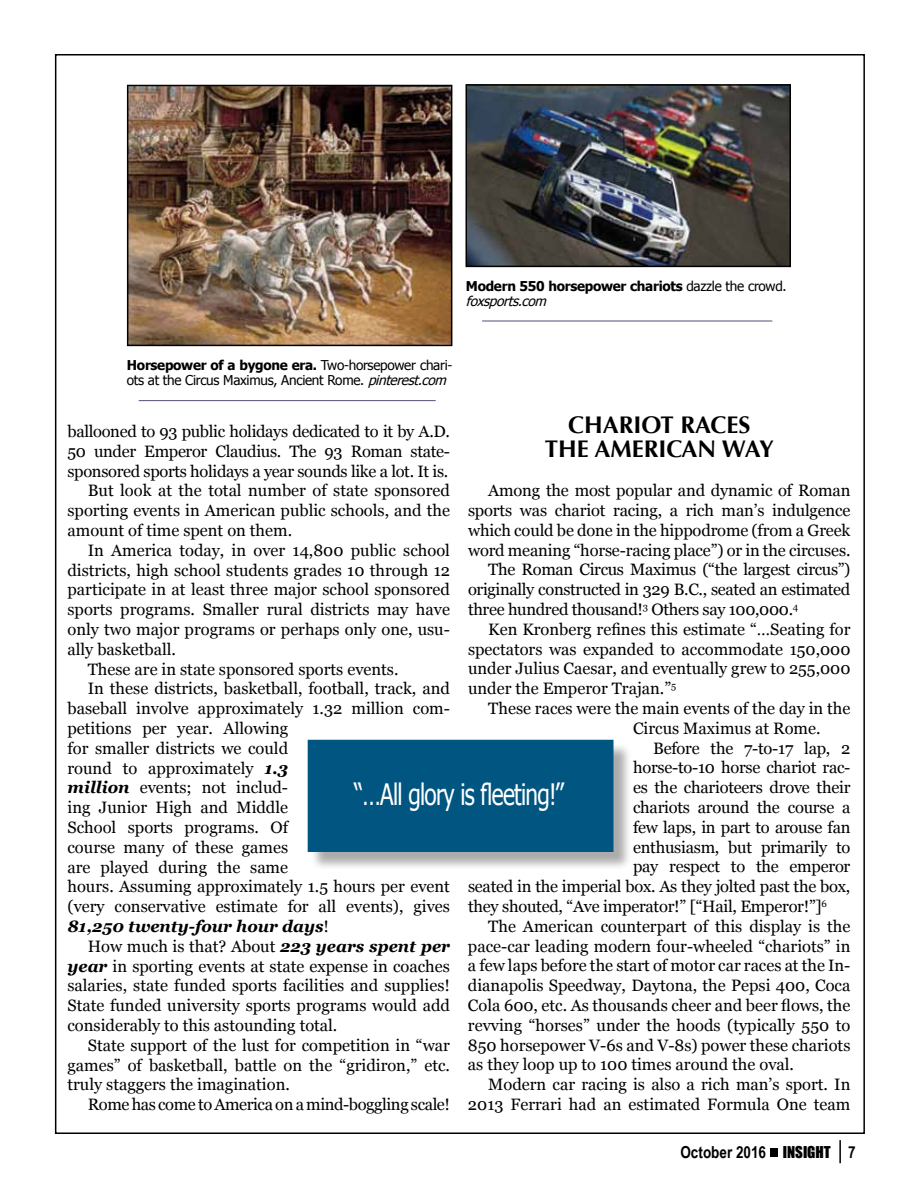
<style>
.page{position:relative;width:918px;height:1188px;background:#fff}
.page>*{position:absolute;margin:0;border:0;box-sizing:border-box;transform-origin:0 0}
.t1{font:29.4px "Tahoma";letter-spacing:-.03em;color:#fff;scale:.76 1}
.t2{font:700 24px/24px "Optima";color:#000;text-align:center}
.t3{font:16.5px "Georgia";color:#000}
.t4{font:16.5px "Georgia";letter-spacing:-.02em;color:#000}
.t5{font:16.5px "Georgia";letter-spacing:-.025em;color:#000}
.t6{font:italic 700 16.5px "Georgia";color:#000}
.t7{font:700 16.5px "Arial Narrow";color:#000}
.t8{font:13.5px/15px "Tahoma";letter-spacing:-.02em;color:#000}
.t9{font:700 13.5px/15px "Tahoma";letter-spacing:-.02em;color:#000}
.s1{font-weight:400}
.s2{font-weight:400;font-style:italic}
.s3{font-weight:700}
.s4{font-style:italic}
.s5{font-weight:700;font-style:italic}
.s6{font-weight:400;font-style:normal}
.s7{font-family:"Impact";font-weight:400;font-size:15px}
</style>
<div class="page">
<hr style="left:839px;top:1140px;width:2px;height:23px;background:#000">
<div style="left:770px;top:1148px;width:8px;height:8px;background:#000"></div>
<img style="left:130px;top:88px;width:319px;height:255px">
<div style="left:127px;top:85px;width:325px;height:261px;border:2px solid #000"></div>
<img style="left:469px;top:87px;width:319px;height:177px">
<div style="left:466px;top:84px;width:325px;height:183px;border:2px solid #000"></div>
<hr style="left:139px;top:400px;width:297px;height:1px;background:#5a4b76">
<hr style="left:482px;top:321px;width:290px;height:1px;background:#5a4b76">
<div style="left:310px;top:742px;width:322px;height:129px;background:#000;opacity:.33"></div>
<div style="left:308px;top:740px;width:306px;height:112px;background:#005581"></div>
<p class="t9" style="left:466px;top:278px;width:322px">Modern 550 horsepower chariots <span class="s1">dazzle the crowd. </span><span class="s2">foxsports.com</span></p>
<p class="t8" style="left:127px;top:357px;width:327px"><span class="s3">Horsepower of a bygone era.</span> Two-horsepower chari&shy;ots at the Circus Maximus, Ancient Rome. <span class="s4">pinterest.com</span></p>
<h2 class="t2" style="left:545px;top:413px;width:231px">CHARIOT RACES<br>THE AMERICAN WAY</h2>
<p class="t3" style="left:488px;top:478px;width:364px">Among the most popular and dynamic of Roman</p>
<p class="t3" style="left:468px;top:498px;width:384px">sports was chariot racing, a rich man’s indulgence</p>
<p class="t3" style="left:468px;top:518px;width:384px">which could be done in the hippodrome (from a Greek</p>
<p class="t3" style="left:468px;top:538px;width:384px">word meaning “horse-racing place”) or in the circuses.</p>
<p class="t4" style="left:488px;top:558px;width:364px">The Roman Circus Maximus (“the largest circus”)</p>
<p class="t4" style="left:468px;top:577px;width:384px">originally constructed in 329 B.C., seated an estimated</p>
<p class="t4" style="left:468px;top:597px;width:332px">three hundred thousand!<sup>3</sup> Others say 100,000.<sup>4</sup></p>
<p class="t3" style="left:488px;top:617px;width:364px">Ken Kronberg refines this estimate “…Seating for</p>
<p class="t3" style="left:468px;top:637px;width:384px">spectators was expanded to accommodate 150,000</p>
<p class="t3" style="left:468px;top:657px;width:384px">under Julius Caesar, and eventually grew to 255,000</p>
<p class="t3" style="left:468px;top:676px;width:210px">under the Emperor Trajan.”<sup>5</sup></p>
<p class="t3" style="left:488px;top:696px;width:364px">These races were the main events of the day in the</p>
<p class="t3" style="left:633px;top:716px;width:189px">Circus Maximus at Rome.</p>
<p class="t3" style="left:653px;top:736px;width:199px">Before the 7-to-17 lap, 2</p>
<p class="t3" style="left:633px;top:756px;width:219px">horse-to-10 horse chariot rac-</p>
<p class="t3" style="left:633px;top:775px;width:219px">es the charioteers drove their</p>
<p class="t3" style="left:633px;top:795px;width:219px">chariots around the course a</p>
<p class="t3" style="left:633px;top:815px;width:219px">few laps, in part to arouse fan</p>
<p class="t3" style="left:633px;top:835px;width:219px">enthusiasm, but primarily to</p>
<p class="t3" style="left:633px;top:855px;width:219px">pay respect to the emperor</p>
<p class="t3" style="left:468px;top:874px;width:384px">seated in the imperial box. As they jolted past the box,</p>
<p class="t3" style="left:468px;top:894px;width:361px">they shouted, “Ave imperator!” [“Hail, Emperor!”]<sup>6</sup></p>
<p class="t3" style="left:488px;top:914px;width:364px">The American counterpart of this display is the</p>
<p class="t3" style="left:468px;top:934px;width:384px">pace-car leading modern four-wheeled “chariots” in</p>
<p class="t3" style="left:468px;top:954px;width:384px">a few laps before the start of motor car races at the In-</p>
<p class="t3" style="left:468px;top:973px;width:384px">dianapolis Speedway, Daytona, the Pepsi 400, Coca</p>
<p class="t3" style="left:468px;top:993px;width:384px">Cola 600, etc. As thousands cheer and beer flows, the</p>
<p class="t3" style="left:468px;top:1013px;width:384px">revving “horses” under the hoods (typically 550 to</p>
<p class="t3" style="left:468px;top:1033px;width:384px">850 horsepower V-6s and V-8s) power these chariots</p>
<p class="t3" style="left:468px;top:1053px;width:328px">as they loop up to 100 times around the oval.</p>
<p class="t3" style="left:488px;top:1072px;width:364px">Modern car racing is also a rich man’s sport. In</p>
<p class="t3" style="left:468px;top:1092px;width:384px">2013 Ferrari had an estimated Formula One team</p>
<p class="t4" style="left:68px;top:419px;width:384px">ballooned to 93 public holidays dedicated to it by A.D.</p>
<p class="t4" style="left:68px;top:439px;width:384px">50 under Emperor Claudius. The 93 Roman state-</p>
<p class="t4" style="left:68px;top:459px;width:382px">sponsored sports holidays a year sounds like a lot. It is.</p>
<p class="t3" style="left:88px;top:479px;width:364px">But look at the total number of state sponsored</p>
<p class="t3" style="left:68px;top:498px;width:384px">sporting events in American public schools, and the</p>
<p class="t3" style="left:68px;top:518px;width:226px">amount of time spent on them.</p>
<p class="t3" style="left:88px;top:538px;width:364px">In America today, in over 14,800 public school</p>
<p class="t3" style="left:68px;top:558px;width:384px">districts, high school students grades 10 through 12</p>
<p class="t3" style="left:68px;top:578px;width:384px">participate in at least three major school sponsored</p>
<p class="t3" style="left:68px;top:597px;width:384px">sports programs. Smaller rural districts may have</p>
<p class="t3" style="left:68px;top:617px;width:384px">only two major programs or perhaps only one, usu-</p>
<p class="t3" style="left:68px;top:637px;width:110px">ally basketball.</p>
<p class="t3" style="left:88px;top:657px;width:312px">These are in state sponsored sports events.</p>
<p class="t3" style="left:88px;top:677px;width:364px">In these districts, basketball, football, track, and</p>
<p class="t3" style="left:68px;top:696px;width:384px">baseball involve approximately 1.32 million com-</p>
<p class="t3" style="left:68px;top:716px;width:222px">petitions per year. Allowing</p>
<p class="t3" style="left:68px;top:736px;width:222px">for smaller districts we could</p>
<p class="t3" style="left:68px;top:756px;width:222px">round to approximately <span class="s5">1.3</span></p>
<p class="t3" style="left:68px;top:776px;width:222px"><span class="s5">million</span> events; not includ-</p>
<p class="t3" style="left:68px;top:795px;width:222px">ing Junior High and Middle</p>
<p class="t3" style="left:68px;top:815px;width:222px">School sports programs. Of</p>
<p class="t3" style="left:68px;top:835px;width:222px">course many of these games</p>
<p class="t3" style="left:68px;top:855px;width:222px">are played during the same</p>
<p class="t3" style="left:68px;top:875px;width:384px">hours. Assuming approximately 1.5 hours per event</p>
<p class="t3" style="left:68px;top:894px;width:384px">(very conservative estimate for all events), gives</p>
<p class="t6" style="left:68px;top:914px;width:263px">81,250 twenty-four hour days<span class="s6">!</span></p>
<p class="t3" style="left:88px;top:934px;width:364px">How much is that? About <span class="s5">223 years spent per</span></p>
<p class="t3" style="left:68px;top:954px;width:384px"><span class="s5">year</span> in sporting events at state expense in coaches</p>
<p class="t3" style="left:68px;top:974px;width:384px">salaries, state funded sports facilities and supplies!</p>
<p class="t3" style="left:68px;top:993px;width:384px">State funded university sports programs would add</p>
<p class="t3" style="left:68px;top:1013px;width:271px">considerably to this astounding total.</p>
<p class="t3" style="left:88px;top:1033px;width:364px">State support of the lust for competition in “war</p>
<p class="t3" style="left:68px;top:1053px;width:384px">games” of basketball, battle on the “gridiron,” etc.</p>
<p class="t3" style="left:68px;top:1073px;width:224px">truly staggers the imagination.</p>
<p class="t5" style="left:88px;top:1092px;width:364px">Rome has come to America on a mind-boggling scale!</p>
<h1 class="t1" style="left:354px;top:775px;width:277px">“…All glory is fleeting!”</h1>
<p class="t7" style="left:680px;top:1139px;width:177px">October 2016 <span class="s7">INSIGHT</span> 7</p>
</div>
